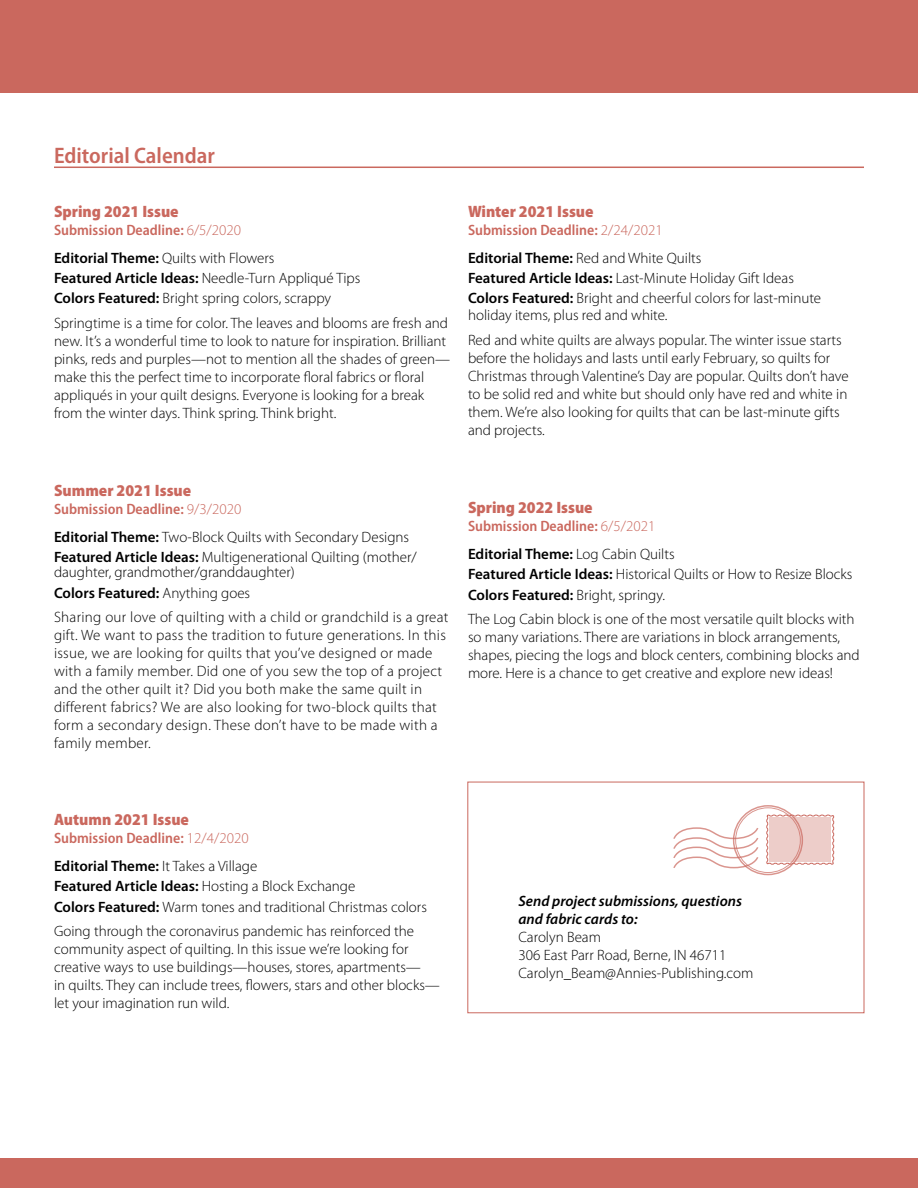
<style>
.page{position:relative;width:918px;height:1188px;background:#fff}
.page>*{position:absolute;margin:0;border:0;box-sizing:border-box;transform-origin:0 0}
.t1{font:600 semi-condensed 22.5px "Myriad Pro";color:#ca685e}
.t2{font:900 semi-condensed 16.5px "Myriad Pro";color:#ca685e}
.t3{font:300 15px/18px "Myriad Pro";color:#000}
.t4{font:300 15px/18px "Myriad Pro";letter-spacing:.02em;color:#000}
.t5{font:600 15px "Myriad Pro";color:#000}
.t6{font:600 semi-condensed 15px "Myriad Pro";color:#ca685e}
.t7{font:italic 600 15px/18px "Myriad Pro";color:#000}
.s1{font-weight:300;font-stretch:normal}
.s2{font-weight:600}
.s3{font-weight:300}
</style>
<div class="page">
<hr style="left:54px;top:167px;width:810px;height:1px;background:#ca685e">
<div style="left:0;top:1159px;width:918px;height:29px;background:#ca685e"></div>
<div style="left:0;top:0;width:918px;height:93px;background:#ca685e"></div>
<svg style="left:766px;top:814px;width:69px;height:51px"></svg>
<div style="left:733px;top:805px;width:70px;height:70px;border:2px solid #ca685e;border-radius:50%"></div>
<svg style="left:673px;top:827px;width:86px;height:42px"></svg>
<svg style="left:770px;top:818px;width:61px;height:44px;background:#ebc9c5"></svg>
<div style="left:468px;top:782px;width:396px;height:231px;border:1px solid #ca685e"></div>
<p class="t1" style="left:54px;top:142px;width:162px">Editorial Calendar</p>
<p class="t2" style="left:54px;top:201px;width:126px">Spring 2021 Issue</p>
<p class="t6" style="left:54px;top:221px;width:189px">Submission Deadline: <span class="s1">6/5/2020</span></p>
<p class="t3" style="left:54px;top:249px;width:222px"><span class="s2">Editorial Theme:</span> Quilts with Flowers</p>
<p class="t3" style="left:54px;top:269px;width:308px"><span class="s2">Featured Article Ideas:</span> Needle-Turn Appliqué Tips</p>
<p class="t3" style="left:54px;top:289px;width:279px"><span class="s2">Colors Featured:</span> Bright spring colors, scrappy</p>
<p class="t3" style="left:54px;top:314px;width:398px">Springtime is a time for color. The leaves and blooms are fresh and new. It’s a wonderful time to look to nature for inspiration. Brilliant pinks, reds and purples—not to mention all the shades of green— make this the perfect time to incorporate floral fabrics or floral appliqués in your quilt designs. Everyone is looking for a break from the winter days. Think spring. Think bright.</p>
<p class="t2" style="left:468px;top:201px;width:127px">Winter 2021 Issue</p>
<p class="t6" style="left:468px;top:221px;width:196px">Submission Deadline: <span class="s1">2/24/2021</span></p>
<p class="t3" style="left:468px;top:249px;width:235px"><span class="s2">Editorial Theme:</span> Red and White Quilts</p>
<p class="t3" style="left:468px;top:269px;width:327px"><span class="s2">Featured Article Ideas:</span> Last-Minute Holiday Gift Ideas</p>
<p class="t3" style="left:468px;top:290px;width:355px;line-height:16.5px"><span class="s2">Colors Featured:</span> Bright and cheerful colors for last-minute holiday items, plus red and white.</p>
<p class="t3" style="left:468px;top:331px;width:382px">Red and white quilts are always popular. The winter issue starts before the holidays and lasts until early February, so quilts for Christmas through Valentine’s Day are popular. Quilts don’t have to be solid red and white but should only have red and white in them. We’re also looking for quilts that can be last-minute gifts and projects.</p>
<p class="t2" style="left:54px;top:480px;width:139px">Summer 2021 Issue</p>
<p class="t6" style="left:54px;top:500px;width:189px">Submission Deadline: <span class="s1">9/3/2020</span></p>
<p class="t3" style="left:54px;top:528px;width:357px"><span class="s2">Editorial Theme:</span> Two-Block Quilts with Secondary Designs</p>
<p class="t3" style="left:54px;top:550px;width:364px;line-height:15px"><span class="s2">Featured Article Ideas:</span> Multigenerational Quilting (mother/ daughter, grandmother/granddaughter)</p>
<p class="t5" style="left:54px;top:583px;width:198px">Colors Featured: <span class="s3">Anything goes</span></p>
<p class="t4" style="left:54px;top:608px;width:396px">Sharing our love of quilting with a child or grandchild is a great gift. We want to pass the tradition to future generations. In this issue, we are looking for quilts that you’ve designed or made with a family member. Did one of you sew the top of a project and the other quilt it? Did you both make the same quilt in different fabrics? We are also looking for two-block quilts that form a secondary design. These don’t have to be made with a family member.</p>
<p class="t2" style="left:468px;top:497px;width:126px">Spring 2022 Issue</p>
<p class="t6" style="left:468px;top:517px;width:189px">Submission Deadline: <span class="s1">6/5/2021</span></p>
<p class="t5" style="left:468px;top:545px;width:208px">Editorial Theme: <span class="s3">Log Cabin Quilts</span></p>
<p class="t3" style="left:468px;top:565px;width:386px"><span class="s2">Featured Article Ideas:</span> Historical Quilts or How to Resize Blocks</p>
<p class="t5" style="left:468px;top:585px;width:199px">Colors Featured: <span class="s3">Bright, springy.</span></p>
<p class="t3" style="left:468px;top:610px;width:393px">The Log Cabin block is one of the most versatile quilt blocks with so many variations. There are variations in block arrangements, shapes, piecing the logs and block centers, combining blocks and more. Here is a chance to get creative and explore new ideas!</p>
<p class="t2" style="left:54px;top:809px;width:137px">Autumn 2021 Issue</p>
<p class="t6" style="left:54px;top:829px;width:196px">Submission Deadline: <span class="s1">12/4/2020</span></p>
<p class="t5" style="left:54px;top:857px;width:205px">Editorial Theme: <span class="s3">It Takes a Village</span></p>
<p class="t5" style="left:54px;top:877px;width:303px">Featured Article Ideas: <span class="s3">Hosting a Block Exchange</span></p>
<p class="t3" style="left:54px;top:897px;width:374px"><span class="s2">Colors Featured:</span> Warm tones and traditional Christmas colors</p>
<p class="t3" style="left:54px;top:922px;width:387px">Going through the coronavirus pandemic has reinforced the community aspect of quilting. In this issue we’re looking for creative ways to use buildings—houses, stores, apartments—<br>in quilts. They can include trees, flowers, stars and other blocks— let your imagination run wild.</p>
<p class="t7" style="left:518px;top:891px;width:225px">Send project submissions, questions and fabric cards to:</p>
<p class="t3" style="left:518px;top:928px;width:84px">Carolyn Beam</p>
<p class="t3" style="left:518px;top:946px;width:210px">306 East Parr Road, Berne, IN 46711</p>
<p class="t3" style="left:518px;top:964px;width:237px">Carolyn_Beam@Annies-Publishing.com</p>
</div>
